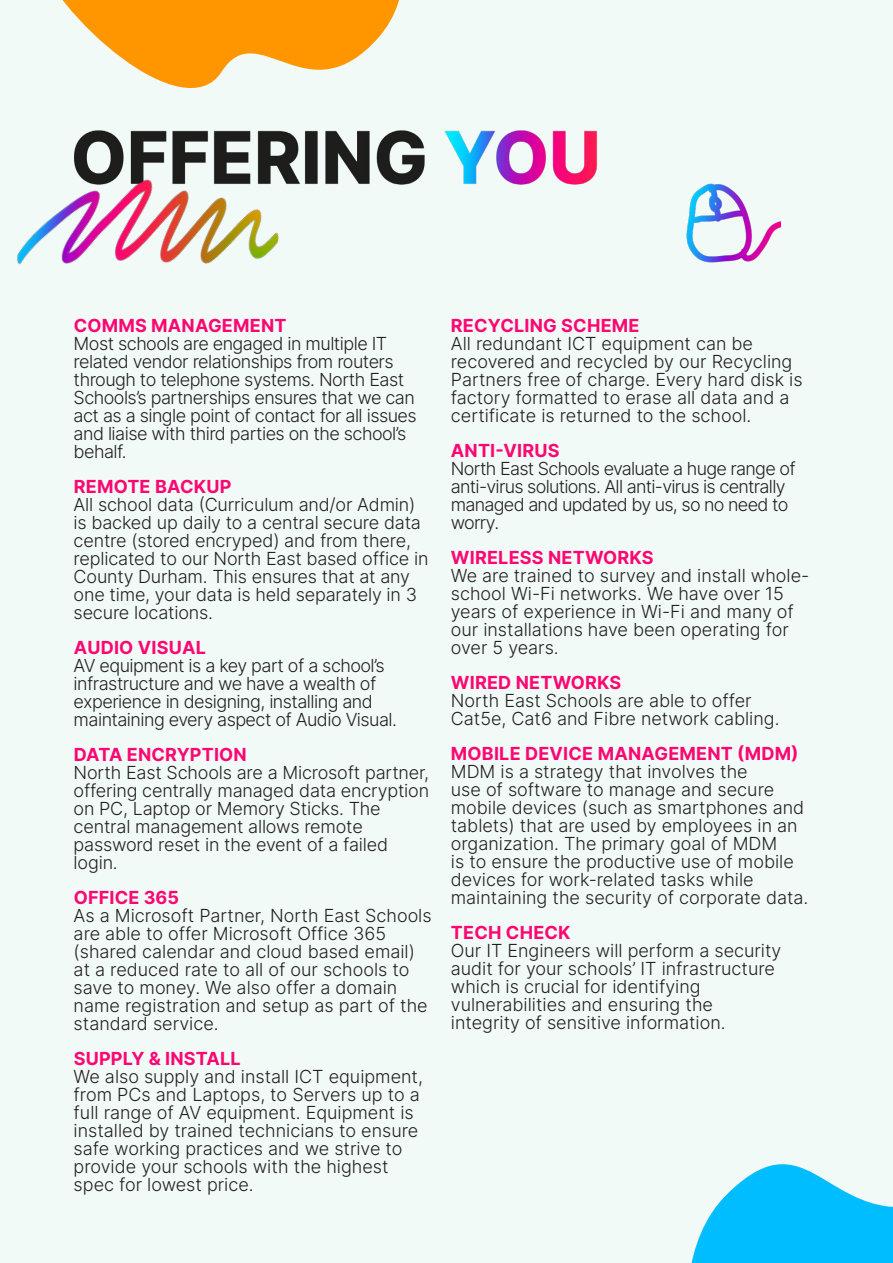
<style>
.page{position:relative;width:893px;height:1263px;background:#f1faf7}
.page>*{position:absolute;margin:0;border:0;box-sizing:border-box;transform-origin:0 0}
.t1{font:300 18px/18px "Inter";color:#231f20}
.t2{font:300 18px/18px "Inter";letter-spacing:-.03em;color:#231f20}
.t3{font:700 18px "Inter";letter-spacing:.01em;color:#fc0772}
.t4{font:300 18px/18px "Inter";letter-spacing:-.04em;color:#231f20}
</style>
<div class="page">
<img style="left:376px;top:130px;width:221px;height:55px">
<img style="left:17px;top:130px;width:353px;height:135px">
<img style="left:686px;top:183px;width:94px;height:80px">
<svg style="left:62px;top:0;width:337px;height:88px;fill:#ff9600"></svg>
<svg style="left:691px;top:1164px;width:202px;height:99px"></svg>
<p class="t3" style="left:74px;top:312px;width:214px">COMMS MANAGEMENT</p>
<p class="t2" style="left:74px;top:334px;width:345px">Most schools are engaged in multiple IT related vendor relationships from routers through to telephone systems. North East Schools’s partnerships ensures that we can act as a single point of contact for all issues and liaise with third parties on the school’s behalf.</p>
<p class="t3" style="left:74px;top:473px;width:159px">REMOTE BACKUP</p>
<p class="t1" style="left:74px;top:495px;width:356px">All school data (Curriculum and/or Admin) is backed up daily to a central secure data centre (stored encryped) and from there, replicated to our North East based office in County Durham. This ensures that at any one time, your data is held separately in 3 secure locations.</p>
<p class="t3" style="left:74px;top:634px;width:134px">AUDIO VISUAL</p>
<p class="t2" style="left:74px;top:656px;width:325px">AV equipment is a key part of a school’s infrastructure and we have a wealth of experience in designing, installing and maintaining every aspect of Audio Visual.</p>
<p class="t3" style="left:74px;top:741px;width:175px">DATA ENCRYPTION</p>
<p class="t1" style="left:74px;top:763px;width:357px">North East Schools are a Microsoft partner, offering centrally managed data encryption on PC, Laptop or Memory Sticks. The central management allows remote password reset in the event of a failed login.</p>
<p class="t3" style="left:74px;top:884px;width:107px">OFFICE 365</p>
<p class="t1" style="left:74px;top:906px;width:359px">As a Microsoft Partner, North East Schools are able to offer Microsoft Office 365 (shared calendar and cloud based email) at a reduced rate to all of our schools to save to money. We also offer a domain name registration and setup as part of the standard service.</p>
<p class="t3" style="left:74px;top:1045px;width:169px">SUPPLY &amp; INSTALL</p>
<p class="t1" style="left:74px;top:1067px;width:351px">We also supply and install ICT equipment, from PCs and Laptops, to Servers up to a full range of AV equipment. Equipment is installed by trained technicians to ensure safe working practices and we strive to provide your schools with the highest spec for lowest price.</p>
<p class="t3" style="left:451px;top:312px;width:190px">RECYCLING SCHEME</p>
<p class="t1" style="left:451px;top:334px;width:353px">All redundant ICT equipment can be recovered and recycled by our Recycling Partners free of charge. Every hard disk is factory formatted to erase all data and a certificate is returned to the school.</p>
<p class="t3" style="left:451px;top:437px;width:110px">ANTI-VIRUS</p>
<p class="t4" style="left:451px;top:459px;width:346px">North East Schools evaluate a huge range of anti-virus solutions. All anti-virus is centrally managed and updated by us, so no need to worry.</p>
<p class="t3" style="left:451px;top:544px;width:204px">WIRELESS NETWORKS</p>
<p class="t1" style="left:451px;top:566px;width:360px">We are trained to survey and install whole&shy;school Wi-Fi networks. We have over 15 years of experience in Wi-Fi and many of our installations have been operating for over 5 years.</p>
<p class="t3" style="left:451px;top:669px;width:172px">WIRED NETWORKS</p>
<p class="t1" style="left:451px;top:691px;width:330px">North East Schools are able to offer<br>Cat5e, Cat6 and Fibre network cabling.</p>
<p class="t3" style="left:451px;top:740px;width:349px">MOBILE DEVICE MANAGEMENT (MDM)</p>
<p class="t1" style="left:451px;top:762px;width:359px">MDM is a strategy that involves the<br>use of software to manage and secure mobile devices (such as smartphones and tablets) that are used by employees in an organization. The primary goal of MDM<br>is to ensure the productive use of mobile devices for work-related tasks while maintaining the security of corporate data.</p>
<p class="t3" style="left:451px;top:919px;width:121px">TECH CHECK</p>
<p class="t1" style="left:451px;top:941px;width:332px">Our IT Engineers will perform a security audit for your schools’ IT infrastructure which is crucial for identifying vulnerabilities and ensuring the integrity of sensitive information.</p>
</div>
